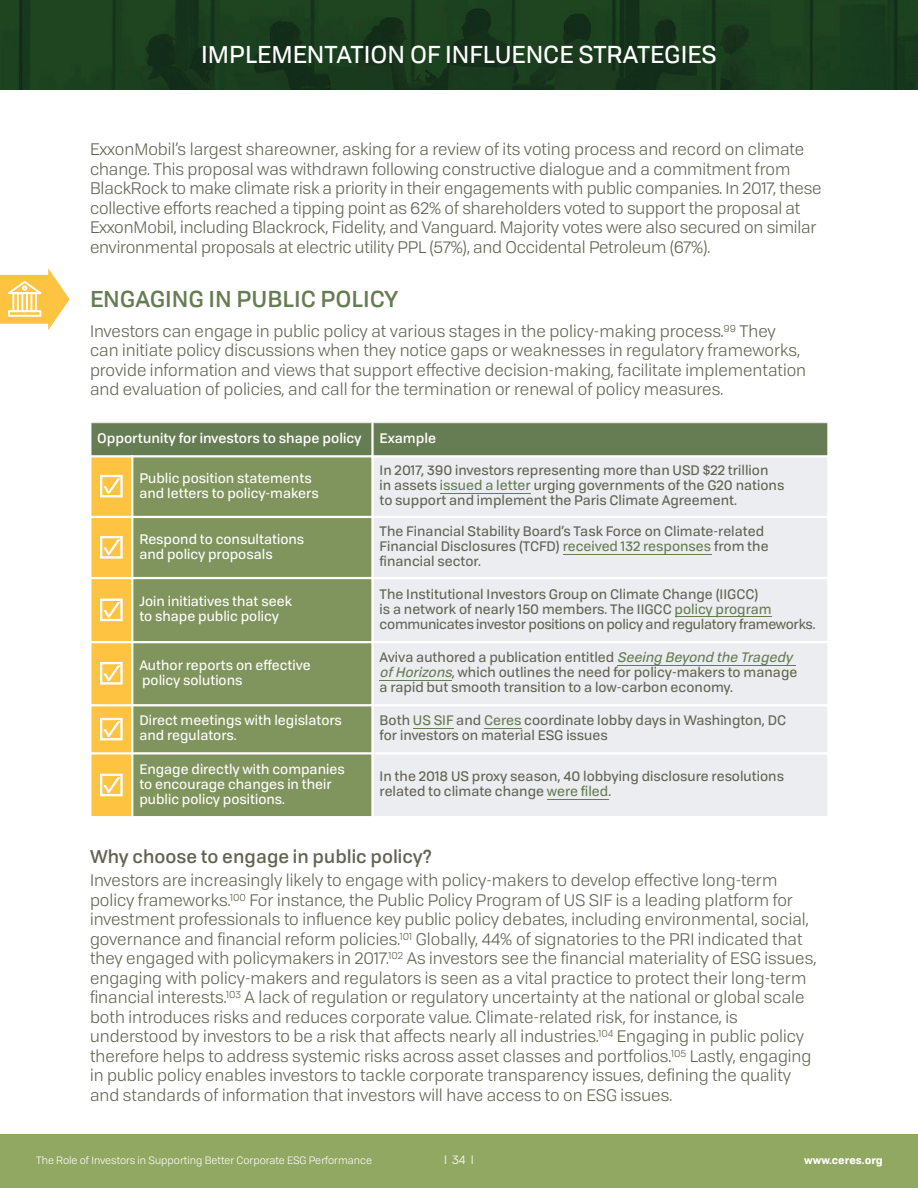
<style>
.page{position:relative;width:918px;height:1188px;background:#fff}
.page>*{position:absolute;margin:0;border:0;box-sizing:border-box;transform-origin:0 0}
.t1{font:24px "Tofino";color:#fff}
.t2{font:500 22.5px "Tofino";color:#667c52}
.t3{font:500 18px "Tofino";color:#636354}
.t4{font:16.5px/19.5px "Tofino";color:#636354}
.t5{font:13.5px/15px "Tofino";color:#636354}
.t6{font:13.5px/15px "Tofino";color:#fff}
.t7{font:500 13.5px "Tofino";color:#fff}
.t8{font:12px "Tofino";color:#fff}
.t9{font:10.5px "Tofino";color:#fff}
.t10{font:700 10.5px "Tofino";color:#fff}
.s1{color:#667c52}
.s2{font-style:italic;color:#667c52}
</style>
<div class="page">
<img style="left:0;top:0;width:918px;height:90px">
<div style="left:0;top:1134px;width:918px;height:54px;background:#90a862"></div>
<svg style="left:0;top:269px;width:70px;height:61px"></svg>
<div style="left:91px;top:422px;width:281px;height:34px;background:#667c52"></div>
<div style="left:372px;top:422px;width:456px;height:34px;background:#667c52"></div>
<div style="left:91px;top:456px;width:41px;height:61px;background:#fec340"></div>
<div style="left:132px;top:456px;width:240px;height:61px;background:#80945d"></div>
<div style="left:372px;top:456px;width:456px;height:61px;background:#ecedf1"></div>
<hr style="left:440px;top:493px;width:91px;height:1px;background:#667c52">
<div style="left:91px;top:517px;width:41px;height:61px;background:#fec340"></div>
<div style="left:132px;top:517px;width:240px;height:61px;background:#80945d"></div>
<div style="left:372px;top:517px;width:456px;height:61px;background:#ecedf1"></div>
<hr style="left:563px;top:554px;width:77px;height:1px;background:#667c52">
<hr style="left:643px;top:554px;width:68px;height:1px;background:#667c52">
<div style="left:91px;top:578px;width:41px;height:64px;background:#fec340"></div>
<div style="left:132px;top:578px;width:240px;height:64px;background:#80945d"></div>
<div style="left:372px;top:578px;width:456px;height:64px;background:#ecedf1"></div>
<hr style="left:675px;top:617px;width:97px;height:1px;background:#667c52">
<div style="left:91px;top:642px;width:41px;height:63px;background:#fec340"></div>
<div style="left:132px;top:642px;width:240px;height:63px;background:#80945d"></div>
<div style="left:372px;top:642px;width:456px;height:63px;background:#ecedf1"></div>
<hr style="left:617px;top:665px;width:178px;height:1px;background:#667c52">
<hr style="left:380px;top:680px;width:72px;height:1px;background:#667c52">
<div style="left:91px;top:705px;width:41px;height:48px;background:#fec340"></div>
<div style="left:132px;top:705px;width:240px;height:48px;background:#80945d"></div>
<div style="left:372px;top:705px;width:456px;height:48px;background:#ecedf1"></div>
<hr style="left:413px;top:728px;width:41px;height:1px;background:#667c52">
<hr style="left:484px;top:728px;width:38px;height:1px;background:#667c52">
<div style="left:91px;top:753px;width:41px;height:64px;background:#fec340"></div>
<div style="left:132px;top:753px;width:240px;height:64px;background:#80945d"></div>
<div style="left:372px;top:753px;width:456px;height:64px;background:#ecedf1"></div>
<hr style="left:547px;top:799px;width:61px;height:1px;background:#667c52">
<hr style="left:91px;top:422px;width:1px;height:395px;background:#fff">
<hr style="left:131px;top:455px;width:2px;height:362px;background:#fff">
<hr style="left:371px;top:422px;width:3px;height:395px;background:#fff">
<hr style="left:91px;top:422px;width:737px;height:1px;background:#fff">
<hr style="left:91px;top:455px;width:737px;height:2px;background:#fff">
<hr style="left:91px;top:516px;width:737px;height:2px;background:#fff">
<hr style="left:91px;top:577px;width:737px;height:2px;background:#fff">
<hr style="left:91px;top:641px;width:737px;height:2px;background:#fff">
<hr style="left:91px;top:704px;width:737px;height:2px;background:#fff">
<hr style="left:91px;top:752px;width:737px;height:3px;background:#fff">
<hr style="left:91px;top:816px;width:737px;height:1px;background:#fff">
<h1 class="t1" style="left:201px;top:41px;width:517px">IMPLEMENTATION OF INFLUENCE STRATEGIES</h1>
<p class="t4" style="left:90px;top:140px;width:733px">ExxonMobil’s largest shareowner, asking for a review of its voting process and record on climate change. This proposal was withdrawn following constructive dialogue and a commitment from BlackRock to make climate risk a priority in their engagements with public companies. In 2017, these collective efforts reached a tipping point as 62% of shareholders voted to support the proposal at ExxonMobil, including Blackrock, Fidelity, and Vanguard. Majority votes were also secured on similar environmental proposals at electric utility PPL (57%), and Occidental Petroleum (67%).</p>
<h2 class="t2" style="left:90px;top:286px;width:310px">ENGAGING IN PUBLIC POLICY</h2>
<p class="t4" style="left:90px;top:321px;width:718px">Investors can engage in public policy at various stages in the policy-making process.<sup>99</sup> They can initiate policy discussions when they notice gaps or weaknesses in regulatory frameworks, provide information and views that support effective decision-making, facilitate implementation and evaluation of policies, and call for the termination or renewal of policy measures.</p>
<p class="t7" style="left:97px;top:430px;width:266px">Opportunity for investors to shape policy</p>
<p class="t7" style="left:380px;top:430px;width:58px">Example</p>
<p class="t6" style="left:139px;top:470px;width:181px">Public position statements and letters to policy-makers</p>
<p class="t5" style="left:380px;top:463px;width:406px">In 2017, 390 investors representing more than USD $22 trillion<br>in assets <span class="s1">issued a letter</span> urging governments of the G20 nations to support and implement the Paris Climate Agreement.</p>
<p class="t6" style="left:139px;top:531px;width:166px">Respond to consultations and policy proposals</p>
<p class="t5" style="left:380px;top:524px;width:391px">The Financial Stability Board’s Task Force on Climate-related<br>Financial Disclosures (TCFD) <span class="s1">received 132 responses</span> from the financial sector.</p>
<p class="t6" style="left:139px;top:594px;width:154px">Join initiatives that seek to shape public policy</p>
<p class="t5" style="left:380px;top:586px;width:437px">The Institutional Investors Group on Climate Change (IIGCC)<br>is a network of nearly 150 members. The IIGCC <span class="s1">policy program </span>communicates investor positions on policy and regulatory frameworks.</p>
<p class="t6" style="left:139px;top:658px;width:173px">Author reports on effective policy solutions</p>
<p class="t5" style="left:380px;top:650px;width:419px">Aviva authored a publication entitled <span class="s2">SeeingBeyondtheTragedy of Horizons</span>, which outlines the need for policy-makers to manage a rapid but smooth transition to a low-carbon economy.</p>
<p class="t6" style="left:139px;top:713px;width:204px">Direct meetings with legislators and regulators.</p>
<p class="t5" style="left:380px;top:713px;width:408px">Both <span class="s1">US SIF</span> and <span class="s1">Ceres</span> coordinate lobby days in Washington, DC for investors on material ESG issues</p>
<p class="t6" style="left:139px;top:762px;width:207px">Engage directly with companies to encourage changes in their public policy positions.</p>
<p class="t5" style="left:380px;top:769px;width:406px">In the 2018 US proxy season, 40 lobbying disclosure resolutions related to climate change <span class="s1">were filed</span>.</p>
<p class="t3" style="left:90px;top:846px;width:343px">Why choose to engage in public policy?</p>
<p class="t4" style="left:90px;top:871px;width:728px">Investors are increasingly likely to engage with policy-makers to develop effective long-term policy frameworks.<sup>100</sup> For instance, the Public Policy Program of US SIF is a leading platform for investment professionals to influence key public policy debates, including environmental, social, governance and financial reform policies.<sup>101</sup> Globally, 44% of signatories to the PRI indicated that they engaged with policymakers in 2017.<sup>102</sup> As investors see the financial materiality of ESG issues, engaging with policy-makers and regulators is seen as a vital practice to protect their long-term financial interests.<sup>103</sup> A lack of regulation or regulatory uncertainty at the national or global scale both introduces risks and reduces corporate value. Climate-related risk, for instance, is understood by investors to be a risk that affects nearly all industries.<sup>104</sup> Engaging in public policy therefore helps to address systemic risks across asset classes and portfolios.<sup>105</sup> Lastly, engaging in public policy enables investors to tackle corporate transparency issues, defining the quality and standards of information that investors will have access to on ESG issues.</p>
<p class="t9" style="left:36px;top:1154px;width:338px">The Role of Investors in Supporting Better Corporate ESG Performance</p>
<p class="t8" style="left:444px;top:1153px;width:31px">I34I</p>
<p class="t10" style="left:804px;top:1154px;width:80px">www.ceres.org</p>
</div>
